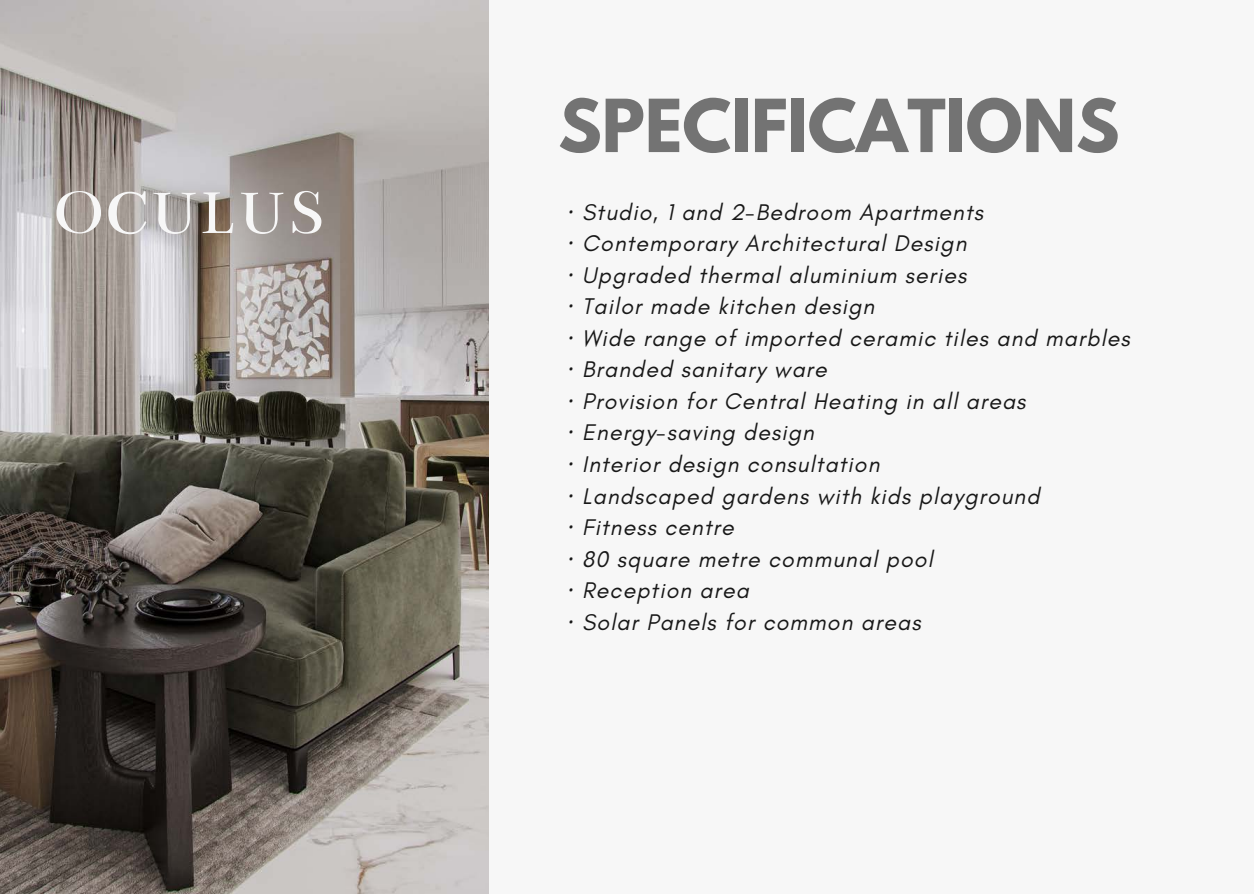
<style>
.page{position:relative;width:1254px;height:894px;background:#fff}
.page>*{position:absolute;margin:0;border:0;box-sizing:border-box;transform-origin:0 0}
.t1{font:65.55px "Bentham";letter-spacing:.01em;color:#f7f7f7}
.t2{font:700 64.65px "League Spartan";color:#737373}
.t3{font:italic 23.1px/31.5px "Glacial Indifference";letter-spacing:.045em;color:#181818}
.s1{font-family:"Noto Sans"}
</style>
<div class="page">
<div style="left:0;top:0;width:1253px;height:893px;background:#f7f7f7"></div>
<img style="left:0;top:0;width:489px;height:893px">
<h1 class="t1" style="left:53px;top:176px;width:273px">OCULUS</h1>
<h2 class="t2" style="left:558px;top:94px;width:562px">SPECIFICATIONS</h2>
<p class="t3" style="left:568px;top:196px;width:563px"><span class="s1">·</span> Studio, 1 and 2-Bedroom Apartments<br><span class="s1">·</span> Contemporary Architectural Design<br><span class="s1">·</span> Upgraded thermal aluminium series<br><span class="s1">·</span> Tailor made kitchen design<br><span class="s1">·</span> Wide range of imported ceramic tiles and marbles <span class="s1">·</span> Branded sanitary ware<br><span class="s1">·</span> Provision for Central Heating in all areas<br><span class="s1">·</span> Energy-saving design<br><span class="s1">·</span> Interior design consultation<br><span class="s1">·</span> Landscaped gardens with kids playground<br><span class="s1">·</span> Fitness centre<br><span class="s1">·</span> 80 square metre communal pool<br><span class="s1">·</span> Reception area<br><span class="s1">·</span> Solar Panels for common areas</p>
</div>
